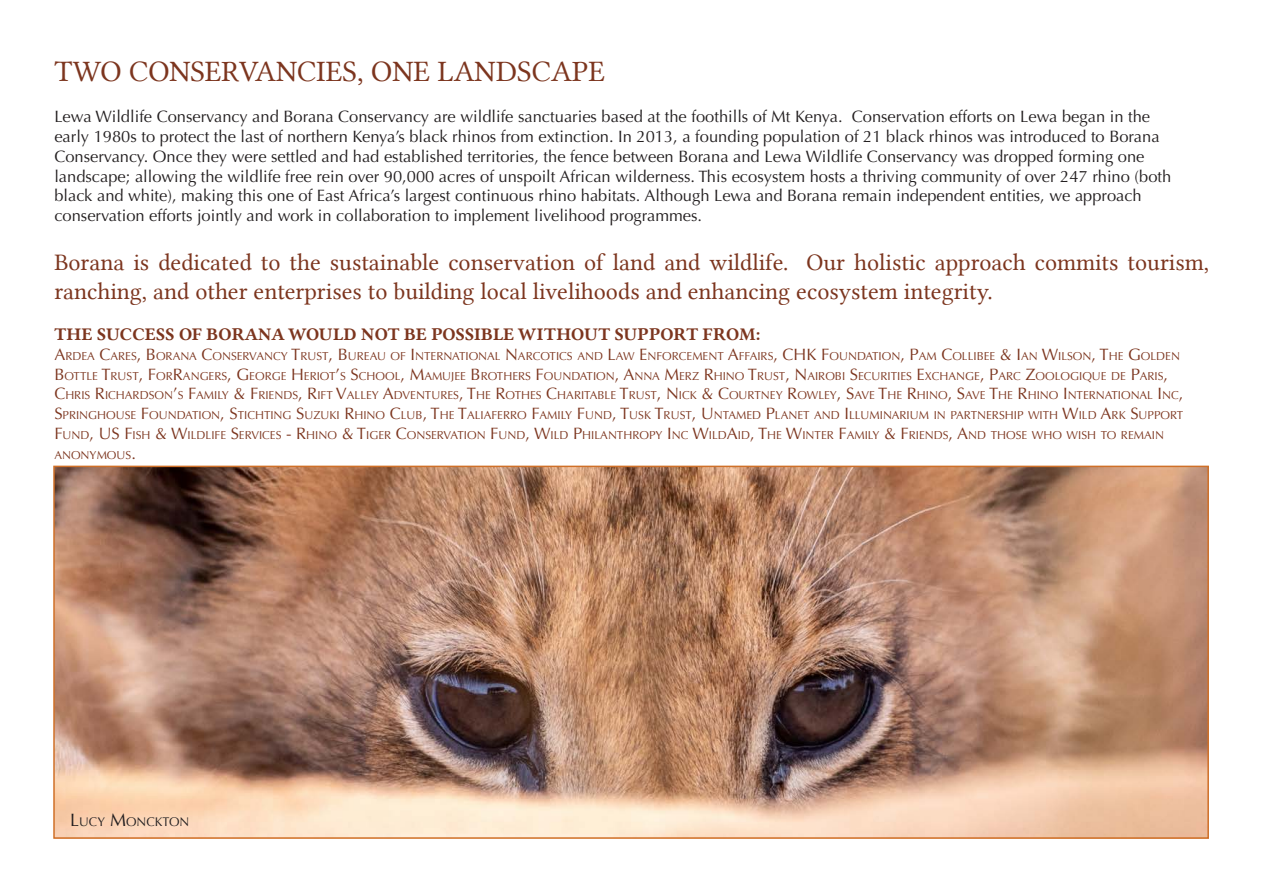
<style>
.page{position:relative;width:1263px;height:893px;background:#fff}
.page>*{position:absolute;margin:0;border:0;box-sizing:border-box;transform-origin:0 0}
.t1{font:30px "Lin Libertine";color:#7c351e}
.t2{font:24px/28.8px "Lin Libertine";color:#7c351e}
.t3{font:18px "Lin Libertine Capitals B";letter-spacing:.005em;color:#7c351e}
.t4{font:16.5px/19.8px "Optima";color:#231f20}
.t5{font:12.6px "Optima";color:#231f20}
.t6{font:11.55px/19.8px "Optima";color:#7c351e}
.s1{font-size:16.5px}
.s2{font-size:18px}
</style>
<div class="page">
<img style="left:56px;top:469px;width:1150px;height:367px">
<div style="left:53px;top:466px;width:1156px;height:373px;border:2px solid #cf7028"></div>
<p class="t1" style="left:54px;top:54px;width:552px">TWO CONSERVANCIES, ONE LANDSCAPE</p>
<p class="t4" style="left:54px;top:107px;width:1118px">Lewa Wildlife Conservancy and Borana Conservancy are wildlife sanctuaries based at the foothills of Mt Kenya. Conservation efforts on Lewa began in the early 1980s to protect the last of northern Kenya’s black rhinos from extinction. In 2013, a founding population of 21 black rhinos was introduced to Borana Conservancy. Once they were settled and had established territories, the fence between Borana and Lewa Wildlife Conservancy was dropped forming one landscape; allowing the wildlife free rein over 90,000 acres of unspoilt African wilderness. This ecosystem hosts a thriving community of over 247 rhino (both black and white), making this one of East Africa’s largest continuous rhino habitats. Although Lewa and Borana remain independent entities, we approach conservation efforts jointly and work in collaboration to implement livelihood programmes.</p>
<p class="t2" style="left:54px;top:248px;width:1156px">Borana is dedicated to the sustainable conservation of land and wildlife. Our holistic approach commits tourism, ranching, and other enterprises to building local livelihoods and enhancing ecosystem integrity.</p>
<p class="t3" style="left:54px;top:322px;width:707px">THE SUCCESS OF BORANA WOULD NOT BE POSSIBLE WITHOUT SUPPORT FROM:</p>
<p class="t6" style="left:54px;top:346px;width:741px"><span class="s1">A</span>RDEA <span class="s1">C</span>ARES<span class="s1">, B</span> ORANA <span class="s1">C</span>ONSERVANCY <span class="s1">T</span>RUST<span class="s1">, B</span> UREAU OF <span class="s1">I</span> NTERNATIONAL <span class="s1">N</span> ARCOTICS AND <span class="s1">L</span>AW <span class="s1">E</span> NFORCEMENT <span class="s1">A</span>FFAIRS<span class="s1">, CHK</span></p>
<p class="t6" style="left:54px;top:346px;width:1131px;text-indent:767px"><span class="s1">F</span>OUNDATION<span class="s1">, P</span>AM <span class="s1">C</span>OLLIBEE <span class="s1">&amp; I</span>AN <span class="s1">W</span>ILSON<span class="s1">, T</span>HE <span class="s1">G</span>OLDEN <span class="s1">B</span>OTTLE <span class="s1">T</span>RUST<span class="s1">, F</span>OR<span class="s1">R</span>ANGERS<span class="s1">, G</span> EORGE <span class="s1">H</span> ERIOT<span class="s1">’</span>S <span class="s1">S</span>CHOOL<span class="s1">, M</span>AMUJEE <span class="s1">B</span> ROTHERS <span class="s1">F</span>OUNDATION<span class="s1">, A</span>NNA <span class="s1">M</span>ERZ <span class="s1">R</span>HINO <span class="s1">T</span>RUST<span class="s1">, N</span>AIROBI <span class="s1">S</span>ECURITIES <span class="s1">E</span>XCHANGE<span class="s1">, P</span>ARC <span class="s1">Z</span>OOLOGIQUE DE <span class="s1">P</span>ARIS<span class="s1">, C</span>HRIS <span class="s1">R</span>ICHARDSON<span class="s1">’</span>S <span class="s1">F</span>AMILY <span class="s1">&amp; F</span> RIENDS<span class="s1">, R</span>IFT <span class="s1">V</span>ALLEY <span class="s1">A</span>DVENTURES<span class="s1">, T</span>HE <span class="s1">R</span>OTHES <span class="s1">C</span>HARITABLE <span class="s1">T</span>RUST<span class="s1">, N</span> ICK <span class="s1">&amp; C</span>OURTNEY <span class="s1">R</span>OWLEY<span class="s1">, S</span>AVE <span class="s1">T</span>HE <span class="s1">R</span>HINO<span class="s1">, S</span>AVE <span class="s1">T</span>HE <span class="s1">R</span>HINO <span class="s1">I</span> NTERNATIONAL <span class="s1">I</span> NC<span class="s1">, S</span>PRINGHOUSE <span class="s1">F</span>OUNDATION<span class="s1">, S</span>TICHTING <span class="s1">S</span>UZUKI <span class="s1">R</span>HINO <span class="s1">C</span>LUB<span class="s1">, T</span>HE <span class="s1">T</span>ALIAFERRO <span class="s1">F</span>AMILY <span class="s1">F</span>UND<span class="s1">, T</span>USK <span class="s1">T</span>RUST<span class="s1">, U</span> NTAMED <span class="s1">P</span>LANET AND <span class="s1">I</span> LLUMINARIUM IN PARTNERSHIP WITH <span class="s1">W</span>ILD <span class="s1">A</span>RK <span class="s1">S</span>UPPORT <span class="s1">F</span>UND<span class="s1">, US F</span>ISH <span class="s1">&amp; W</span>ILDLIFE <span class="s1">S</span>ERVICES <span class="s1">- R</span>HINO <span class="s1">&amp; T</span>IGER <span class="s1">C</span>ONSERVATION <span class="s1">F</span>UND<span class="s1">, W</span>ILD <span class="s1">P</span>HILANTHROPY <span class="s1">I</span> NC <span class="s1">W</span>ILD<span class="s1">A</span>ID<span class="s1">, T</span>HE <span class="s1">W</span>INTER <span class="s1">F</span>AMILY <span class="s1">&amp; F</span>RIENDS<span class="s1">, A</span>ND THOSE WHO WISH TO REMAIN ANONYMOUS<span class="s1">.</span></p>
<p class="t5" style="left:70px;top:814px;width:121px"><span class="s2">L</span>UCY <span class="s2">M</span>ONCKTON</p>
</div>
